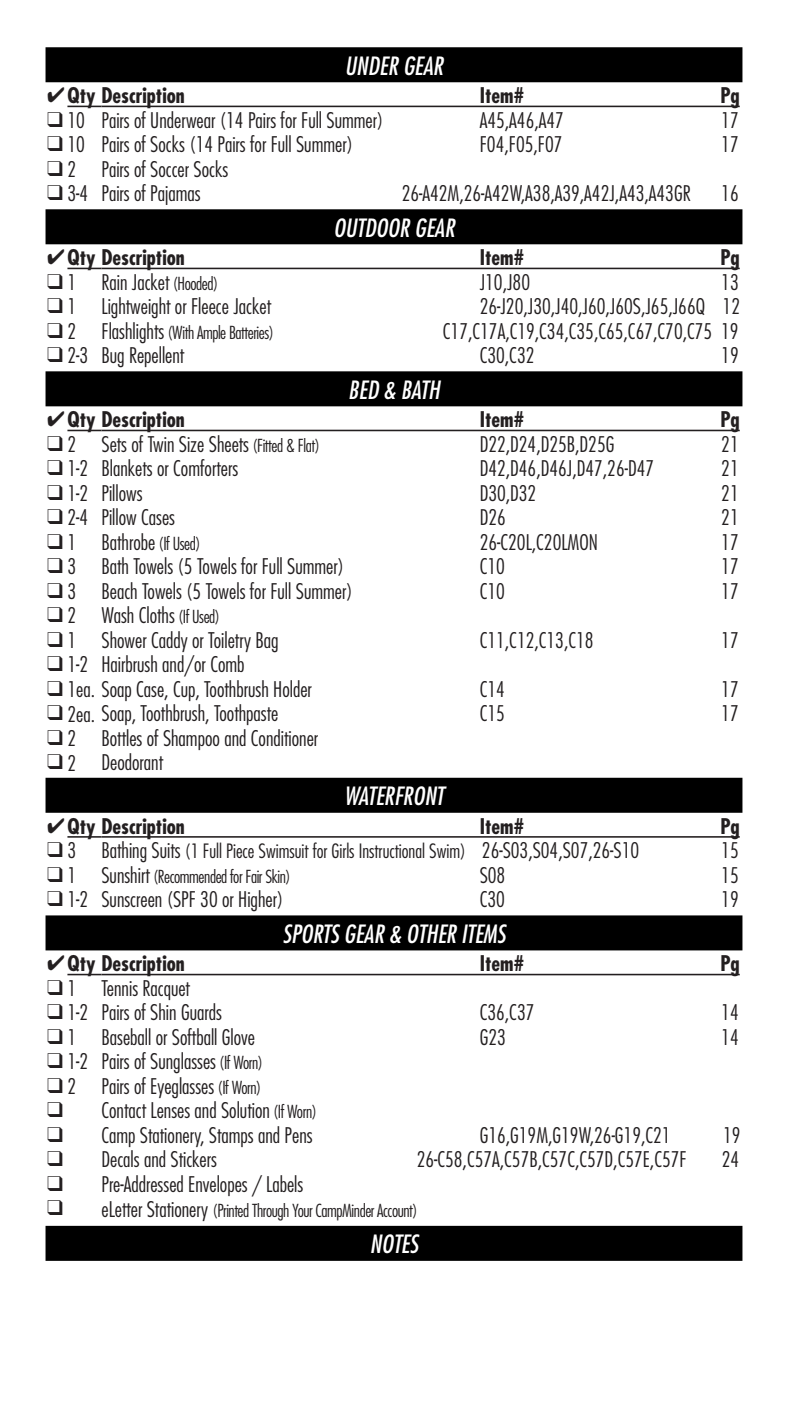
<style>
.page{position:relative;width:788px;height:1418px;background:#fff}
.page>*{position:absolute;margin:0;border:0;box-sizing:border-box;transform-origin:0 0}
.t1{font:italic condensed 24.5px "Futura";color:#fff}
.t2{font:300 condensed 21px/24.5px "Futura";color:#231f20}
.t3{font:700 condensed 21px "Futura";color:#231f20}
.t4{font:21px/24.5px "Zapf Dingbats ITC";color:#231f20;text-align:justify}
.t5{font:300 condensed 19.25px "Futura";color:#231f20}
.t6{font:300 condensed 17.5px "Futura";letter-spacing:-.025em;color:#231f20}
.s1{font-size:17.5px}
.s2{font-size:21px}
</style>
<div class="page">
<div style="left:47px;top:49px;width:693px;height:31px;background:#000"></div>
<div style="left:46px;top:47px;width:696px;height:35px;border:4px solid #000"></div>
<hr style="left:67px;top:106px;width:34px;height:1px;background:#231f20">
<hr style="left:101px;top:106px;width:638px;height:1px;background:#231f20">
<div style="left:47px;top:211px;width:693px;height:31px;background:#000"></div>
<div style="left:46px;top:209px;width:696px;height:35px;border:4px solid #000"></div>
<hr style="left:67px;top:268px;width:34px;height:1px;background:#231f20">
<hr style="left:101px;top:268px;width:638px;height:1px;background:#231f20">
<div style="left:47px;top:373px;width:693px;height:31px;background:#000"></div>
<div style="left:46px;top:371px;width:696px;height:35px;border:4px solid #000"></div>
<hr style="left:67px;top:430px;width:34px;height:1px;background:#231f20">
<hr style="left:101px;top:430px;width:638px;height:1px;background:#231f20">
<div style="left:47px;top:779px;width:693px;height:32px;background:#000"></div>
<div style="left:46px;top:777px;width:696px;height:35px;border:4px solid #000"></div>
<hr style="left:67px;top:836px;width:34px;height:1px;background:#231f20">
<hr style="left:101px;top:836px;width:638px;height:1px;background:#231f20">
<div style="left:47px;top:1227px;width:693px;height:32px;background:#000"></div>
<div style="left:46px;top:1225px;width:696px;height:35px;border:4px solid #000"></div>
<div style="left:47px;top:917px;width:693px;height:31px;background:#000"></div>
<div style="left:46px;top:915px;width:696px;height:35px;border:4px solid #000"></div>
<hr style="left:67px;top:973px;width:34px;height:2px;background:#231f20">
<hr style="left:101px;top:973px;width:638px;height:2px;background:#231f20">
<p class="t1" style="left:345px;top:50px;width:100px">UNDER GEAR</p>
<p class="t3" style="left:47px;top:82px;width:139px">✔Qty Description</p>
<p class="t2" style="left:47px;top:107px;width:39px">❑10</p>
<p class="t2" style="left:47px;top:132px;width:39px">❑10</p>
<p class="t2" style="left:47px;top:156px;width:30px">❑2</p>
<p class="t2" style="left:47px;top:181px;width:42px">❑ 3-4</p>
<p class="t3" style="left:479px;top:82px;width:46px">Item#</p>
<p class="t3" style="left:720px;top:82px;width:21px">Pg</p>
<p class="t2" style="left:101px;top:107px;width:283px">Pairs of Underwear (14 Pairs for Full Summer)</p>
<p class="t2" style="left:479px;top:107px;width:86px">A45,A46,A47</p>
<p class="t2" style="left:721px;top:107px;width:19px">17</p>
<p class="t2" style="left:101px;top:132px;width:253px">Pairs of Socks (14 Pairs for Full Summer)</p>
<p class="t2" style="left:479px;top:132px;width:84px">F04,F05,F07</p>
<p class="t2" style="left:721px;top:132px;width:19px">17</p>
<p class="t2" style="left:101px;top:156px;width:128px">Pairs of Soccer Socks<br>Pairs of Pajamas</p>
<p class="t2" style="left:401px;top:181px;width:290px">26-A42M,26-A42W,A38,A39,A42J,A43,A43GR</p>
<p class="t2" style="left:721px;top:181px;width:19px">16</p>
<p class="t1" style="left:333px;top:212px;width:123px">OUTDOOR GEAR</p>
<p class="t3" style="left:47px;top:244px;width:139px">✔Qty Description</p>
<p class="t2" style="left:47px;top:269px;width:30px">❑1</p>
<p class="t2" style="left:47px;top:294px;width:30px">❑1</p>
<p class="t2" style="left:47px;top:318px;width:30px">❑2</p>
<p class="t2" style="left:47px;top:343px;width:42px">❑ 2-3</p>
<p class="t3" style="left:479px;top:244px;width:46px">Item#</p>
<p class="t3" style="left:720px;top:244px;width:21px">Pg</p>
<p class="t2" style="left:101px;top:269px;width:118px">Rain Jacket <span class="s1">(Hooded)</span></p>
<p class="t2" style="left:479px;top:269px;width:52px">J10,J80</p>
<p class="t2" style="left:721px;top:269px;width:19px">13</p>
<p class="t2" style="left:101px;top:294px;width:171px">Lightweight or Fleece Jacket</p>
<p class="t2" style="left:479px;top:294px;width:262px">26-J20,J30,J40,J60,J60S,J65,J66Q 12</p>
<p class="t6" style="left:101px;top:321px;width:174px"><span class="s2">Flashlights</span> (With Ample Batteries)</p>
<p class="t2" style="left:443px;top:318px;width:297px">C17,C17A,C19,C34,C35,C65,C67,C70,C75 19</p>
<p class="t2" style="left:101px;top:343px;width:84px">Bug Repellent</p>
<p class="t2" style="left:479px;top:343px;width:56px">C30,C32</p>
<p class="t2" style="left:721px;top:343px;width:19px">19</p>
<p class="t1" style="left:348px;top:374px;width:93px">BED &amp; BATH</p>
<p class="t3" style="left:47px;top:406px;width:139px">✔Qty Description</p>
<p class="t2" style="left:47px;top:431px;width:30px">❑2</p>
<p class="t2" style="left:47px;top:456px;width:42px">❑ 1-2</p>
<p class="t2" style="left:47px;top:480px;width:42px">❑ 1-2</p>
<p class="t2" style="left:47px;top:505px;width:42px">❑ 2-4</p>
<p class="t2" style="left:47px;top:529px;width:30px">❑1</p>
<p class="t2" style="left:47px;top:554px;width:30px">❑3</p>
<p class="t2" style="left:47px;top:578px;width:30px">❑3</p>
<p class="t2" style="left:47px;top:603px;width:30px">❑2</p>
<p class="t2" style="left:47px;top:627px;width:30px">❑1</p>
<p class="t2" style="left:47px;top:652px;width:42px">❑ 1-2</p>
<p class="t2" style="left:47px;top:676px;width:266px">❑ 1ea. Soap Case, Cup, Toothbrush Holder</p>
<p class="t2" style="left:47px;top:701px;width:233px">❑ 2ea. Soap, Toothbrush, Toothpaste</p>
<p class="t2" style="left:47px;top:725px;width:30px">❑2</p>
<p class="t2" style="left:47px;top:750px;width:30px">❑2</p>
<p class="t3" style="left:479px;top:406px;width:46px">Item#</p>
<p class="t3" style="left:720px;top:406px;width:21px">Pg</p>
<p class="t2" style="left:101px;top:431px;width:220px">Sets of Twin Size Sheets <span class="s1">(Fitted &amp; Flat)</span></p>
<p class="t2" style="left:479px;top:431px;width:136px">D22,D24,D25B,D25G</p>
<p class="t2" style="left:721px;top:431px;width:19px">21</p>
<p class="t2" style="left:101px;top:456px;width:138px">Blankets or Comforters</p>
<p class="t2" style="left:479px;top:456px;width:176px">D42,D46,D46J,D47,26-D47</p>
<p class="t2" style="left:721px;top:456px;width:19px">21</p>
<p class="t2" style="left:101px;top:480px;width:43px">Pillows</p>
<p class="t2" style="left:479px;top:480px;width:58px">D30,D32</p>
<p class="t2" style="left:721px;top:480px;width:19px">21</p>
<p class="t2" style="left:101px;top:505px;width:75px">Pillow Cases</p>
<p class="t2" style="left:479px;top:505px;width:28px">D26</p>
<p class="t2" style="left:721px;top:505px;width:19px">21</p>
<p class="t2" style="left:101px;top:529px;width:101px">Bathrobe <span class="s1">(If Used)</span></p>
<p class="t2" style="left:479px;top:529px;width:120px">26-C20L,C20LMON</p>
<p class="t2" style="left:721px;top:529px;width:19px">17</p>
<p class="t2" style="left:101px;top:554px;width:244px">Bath Towels (5 Towels for Full Summer)</p>
<p class="t2" style="left:479px;top:554px;width:27px">C10</p>
<p class="t2" style="left:721px;top:554px;width:19px">17</p>
<p class="t2" style="left:101px;top:578px;width:253px">Beach Towels (5 Towels for Full Summer)</p>
<p class="t2" style="left:479px;top:578px;width:27px">C10</p>
<p class="t2" style="left:721px;top:578px;width:19px">17</p>
<p class="t2" style="left:101px;top:603px;width:178px">Wash Cloths <span class="s1">(If Used)<br></span>Shower Caddy or Toiletry Bag</p>
<p class="t2" style="left:479px;top:627px;width:115px">C11,C12,C13,C18</p>
<p class="t2" style="left:721px;top:627px;width:19px">17</p>
<p class="t2" style="left:101px;top:652px;width:145px">Hairbrush and/or Comb</p>
<p class="t2" style="left:479px;top:676px;width:27px">C14</p>
<p class="t2" style="left:721px;top:676px;width:19px">17</p>
<p class="t2" style="left:479px;top:701px;width:27px">C15</p>
<p class="t2" style="left:721px;top:701px;width:19px">17</p>
<p class="t2" style="left:101px;top:725px;width:218px">Bottles of Shampoo and Conditioner<br>Deodorant</p>
<p class="t1" style="left:344px;top:781px;width:101px">WATERFRONT</p>
<p class="t3" style="left:47px;top:812px;width:139px">✔Qty Description</p>
<p class="t2" style="left:47px;top:838px;width:30px">❑3</p>
<p class="t2" style="left:47px;top:862px;width:30px">❑1</p>
<p class="t2" style="left:47px;top:887px;width:42px">❑ 1-2</p>
<p class="t3" style="left:479px;top:812px;width:46px">Item#</p>
<p class="t3" style="left:720px;top:812px;width:21px">Pg</p>
<p class="t5" style="left:101px;top:839px;width:539px"><span class="s2">Bathing Suits</span> (1 Full Piece Swimsuit for Girls Instructional Swim) <span class="s2">26-S03,S04,S07,26-S10</span></p>
<p class="t2" style="left:721px;top:838px;width:19px">15</p>
<p class="t6" style="left:101px;top:865px;width:191px"><span class="s2">Sunshirt</span> (Recommended for Fair Skin)</p>
<p class="t2" style="left:479px;top:862px;width:27px">S08</p>
<p class="t2" style="left:721px;top:862px;width:19px">15</p>
<p class="t2" style="left:101px;top:887px;width:183px">Sunscreen (SPF 30 or Higher)</p>
<p class="t2" style="left:479px;top:887px;width:27px">C30</p>
<p class="t2" style="left:721px;top:887px;width:19px">19</p>
<p class="t1" style="left:282px;top:918px;width:224px">SPORTS GEAR &amp; OTHER ITEMS</p>
<p class="t3" style="left:47px;top:950px;width:139px">✔Qty Description</p>
<p class="t2" style="left:47px;top:975px;width:30px">❑1</p>
<p class="t2" style="left:47px;top:1000px;width:42px">❑ 1-2</p>
<p class="t2" style="left:47px;top:1024px;width:30px">❑1</p>
<p class="t2" style="left:47px;top:1049px;width:42px">❑ 1-2</p>
<p class="t2" style="left:47px;top:1073px;width:30px">❑2</p>
<p class="t3" style="left:479px;top:950px;width:46px">Item#</p>
<p class="t3" style="left:720px;top:950px;width:21px">Pg</p>
<p class="t2" style="left:101px;top:975px;width:122px">Tennis Racquet<br>Pairs of Shin Guards</p>
<p class="t2" style="left:479px;top:1000px;width:56px">C36,C37</p>
<p class="t2" style="left:721px;top:1000px;width:19px">14</p>
<p class="t2" style="left:101px;top:1024px;width:155px">Baseball or Softball Glove</p>
<p class="t2" style="left:479px;top:1024px;width:28px">G23</p>
<p class="t2" style="left:721px;top:1024px;width:19px">14</p>
<p class="t2" style="left:101px;top:1049px;width:217px">Pairs of Sunglasses <span class="s1">(If Worn)<br></span>Pairs of Eyeglasses <span class="s1">(If Worn)<br></span>Contact Lenses and Solution <span class="s1">(If Worn)<br></span>Camp Stationery, Stamps and Pens</p>
<p class="t4" style="left:47px;top:1098px;width:17px">❑ ❑ ❑ ❑ ❑</p>
<p class="t2" style="left:479px;top:1122px;width:192px">G16,G19M,G19W,26-G19,C21</p>
<p class="t2" style="left:723px;top:1122px;width:19px">19</p>
<p class="t2" style="left:101px;top:1147px;width:117px">Decals and Stickers</p>
<p class="t2" style="left:416px;top:1147px;width:271px">26-C58,C57A,C57B,C57C,C57D,C57E,C57F</p>
<p class="t2" style="left:721px;top:1147px;width:19px">24</p>
<p class="t2" style="left:101px;top:1171px;width:203px">Pre-Addressed Envelopes / Labels</p>
<p class="t6" style="left:101px;top:1199px;width:318px"><span class="s2">eLetter Stationery</span> (Printed Through Your CampMinder Account)</p>
<p class="t1" style="left:370px;top:1229px;width:50px">NOTES</p>
</div>
